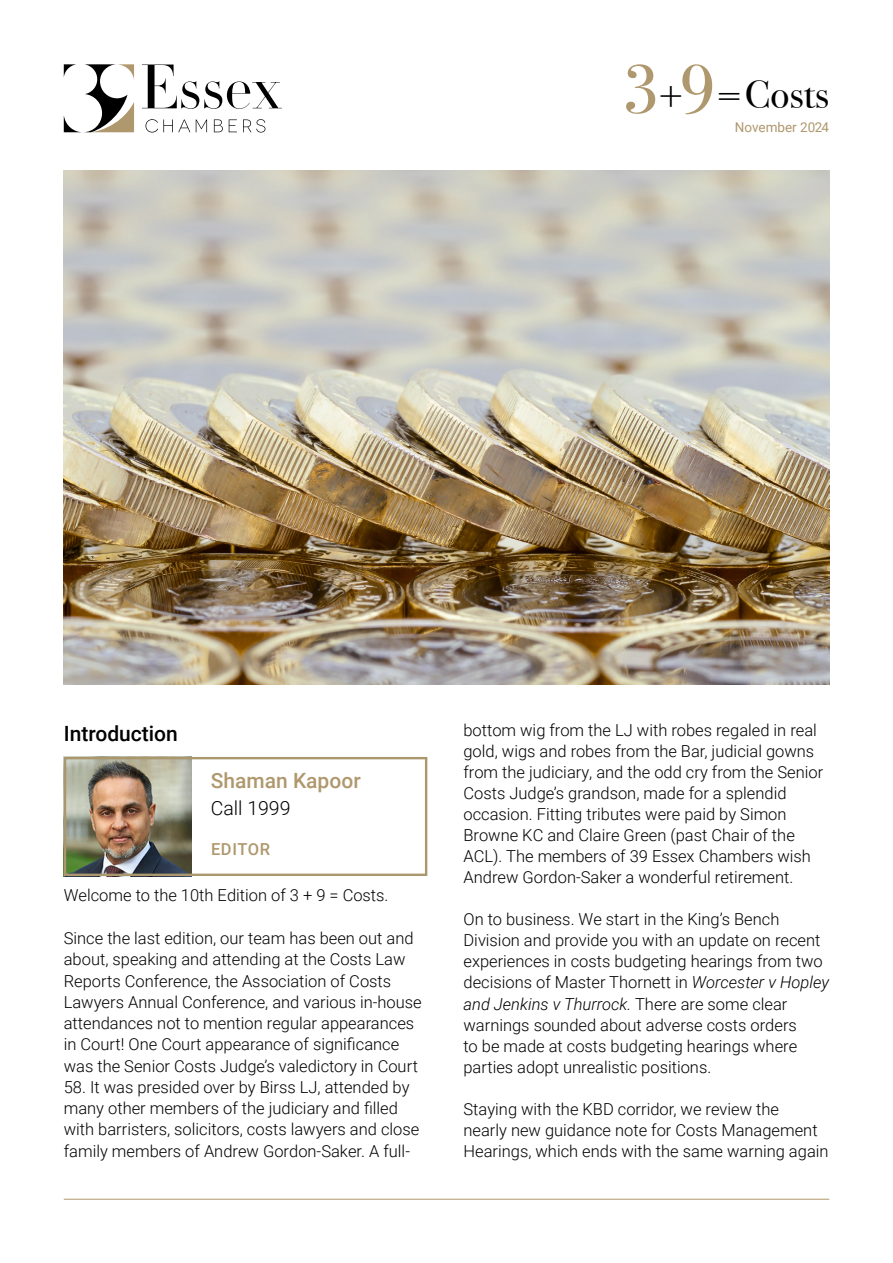
<style>
.page{position:relative;width:893px;height:1263px;background:#fff}
.page>*{position:absolute;margin:0;border:0;box-sizing:border-box;transform-origin:0 0}
.t1{font:39.45px "Bodoni Svty Two ITCTT";color:#000}
.t2{font:500 21px "Roboto";color:#000}
.t3{font:500 21px "Roboto";color:#af986d}
.t4{font:300 19.5px "Roboto";color:#000}
.t5{font:300 16.5px/21px "Roboto";color:#000}
.t6{font:500 16.5px "Roboto";letter-spacing:.035em;color:#af986d}
.t7{font:13.5px "Roboto";color:#af986d}
.s1{font-size:69px;color:#af986d}
.s2{font-size:49.35px}
.s3{font-style:italic}
</style>
<div class="page">
<svg style="left:64px;top:64px;width:70px;height:68px"></svg>
<svg style="left:146px;top:119px;width:119px;height:14px"></svg>
<svg style="left:142px;top:65px;width:140px;height:44px"></svg>
<img style="left:64px;top:170px;width:765px;height:515px">
<hr style="left:64px;top:1199px;width:765px;height:1px;background:#af986d">
<img style="left:67px;top:760px;width:124px;height:113px">
<div style="left:64px;top:757px;width:363px;height:119px;border:2px solid #ab976e"></div>
<h1 class="t1" style="left:622px;top:62px;width:208px"><span class="s1">3</span><span class="s2">+</span><span class="s1">9</span><span class="s2">=</span>Costs</h1>
<p class="t7" style="left:735px;top:118px;width:96px">November 2024</p>
<p class="t2" style="left:64px;top:718px;width:116px">Introduction</p>
<p class="t3" style="left:211px;top:766px;width:151px">Shaman Kapoor</p>
<p class="t4" style="left:211px;top:795px;width:81px">Call 1999</p>
<p class="t6" style="left:211px;top:837px;width:61px">EDITOR</p>
<p class="t5" style="left:64px;top:884px;width:326px">Welcome to the 10th Edition of 3 + 9 = Costs.</p>
<p class="t5" style="left:64px;top:927px;width:359px">Since the last edition, our team has been out and about, speaking and attending at the Costs Law Reports Conference, the Association of Costs Lawyers Annual Conference, and various in-house attendances not to mention regular appearances in Court! One Court appearance of significance was the Senior Costs Judge’s valedictory in Court</p>
<p class="t5" style="left:64px;top:1076px;width:357px">58. It was presided over by Birss LJ, attended by many other members of the judiciary and filled with barristers, solicitors, costs lawyers and close family members of Andrew Gordon-Saker. A full-</p>
<p class="t5" style="left:463px;top:719px;width:361px">bottom wig from the LJ with robes regaled in real gold, wigs and robes from the Bar, judicial gowns from the judiciary, and the odd cry from the Senior Costs Judge’s grandson, made for a splendid occasion. Fitting tributes were paid by Simon Browne KC and Claire Green (past Chair of the ACL). The members of 39 Essex Chambers wish Andrew Gordon-Saker a wonderful retirement.</p>
<p class="t5" style="left:463px;top:908px;width:367px">On to business. We start in the King’s Bench Division and provide you with an update on recent experiences in costs budgeting hearings from two decisions of Master Thornett in <span class="s3">Worcester v Hopley and Jenkins v Thurrock.</span> There are some clear warnings sounded about adverse costs orders<br>to be made at costs budgeting hearings where parties adopt unrealistic positions.</p>
<p class="t5" style="left:463px;top:1098px;width:367px">Staying with the KBD corridor, we review the<br>nearly new guidance note for Costs Management<br>Hearings, which ends with the same warning again</p>
</div>
